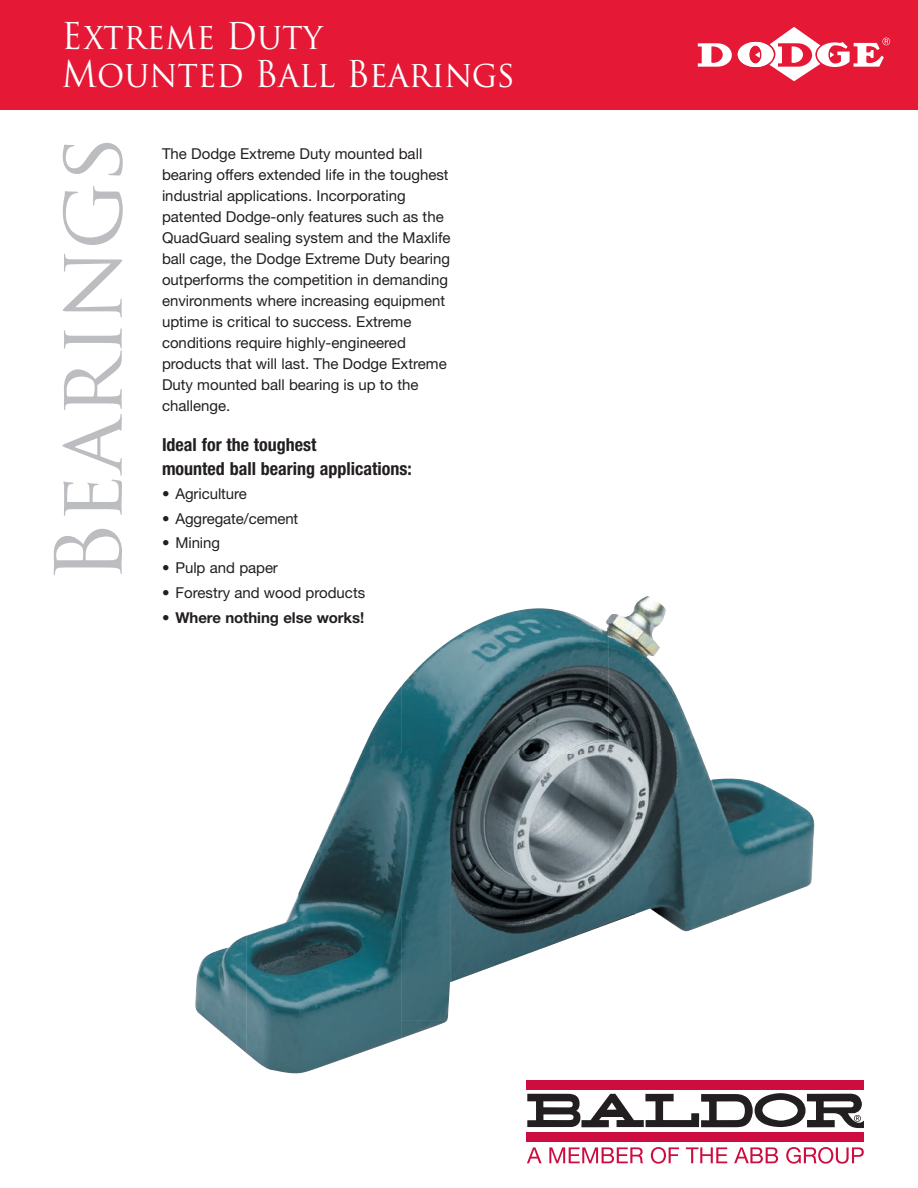
<style>
.page{position:relative;width:918px;height:1188px;background:#fff}
.page>*{position:absolute;margin:0;border:0;box-sizing:border-box;transform-origin:0 0}
.t1{font:90px "Trajan Pro";letter-spacing:-.015em;color:#bcbdc0}
.t2{font:36px/37.2px "Trajan Pro";color:#fff;scale:.94 1}
.t3{font:700 condensed 18px/24px "Helvetica Neue LT Std";color:#231f20}
.t4{font:15px/21px "Helvetica Neue LT Std";color:#231f20}
.t5{font:700 15px "Helvetica Neue LT Std";letter-spacing:-.005em;color:#231f20}
.s1{font-weight:400}
</style>
<div class="page">
<div style="left:0;top:0;width:918px;height:109px;background:#e51836"></div>
<div style="left:527px;top:1080px;width:337px;height:9px;background:#cd0d40"></div>
<div style="left:527px;top:1132px;width:337px;height:10px;background:#cd0d40"></div>
<svg style="left:527px;top:1093px;width:337px;height:36px"></svg>
<svg style="left:527px;top:1147px;width:15px;height:16px"></svg>
<svg style="left:549px;top:1147px;width:94px;height:16px"></svg>
<svg style="left:651px;top:1147px;width:28px;height:17px"></svg>
<svg style="left:686px;top:1147px;width:41px;height:16px"></svg>
<svg style="left:734px;top:1147px;width:44px;height:16px"></svg>
<svg style="left:786px;top:1147px;width:78px;height:17px"></svg>
<svg style="left:698px;top:43px;width:34px;height:24px"></svg>
<svg style="left:738px;top:27px;width:152px;height:54px"></svg>
<img style="left:402px;top:608px;width:206px;height:306px">
<img style="left:608px;top:596px;width:104px;height:318px">
<img style="left:350px;top:685px;width:52px;height:372px">
<img style="left:298px;top:778px;width:52px;height:295px">
<img style="left:712px;top:779px;width:102px;height:135px">
<img style="left:246px;top:895px;width:52px;height:178px">
<img style="left:195px;top:935px;width:52px;height:118px">
<img style="left:401px;top:914px;width:104px;height:106px">
<img style="left:505px;top:914px;width:228px;height:48px">
<img style="left:401px;top:1020px;width:46px;height:18px">
<h2 class="t2" style="left:62px;top:17px;width:484px">Extreme Duty<br>Mounted Ball Bearings</h2>
<h1 class="t1" style="left:32px;top:584px;width:451px;rotate:-90deg">Bearings</h1>
<p class="t4" style="left:162px;top:143px;width:290px">The Dodge Extreme Duty mounted ball bearing offers extended life in the toughest industrial applications. Incorporating patented Dodge-only features such as the QuadGuard sealing system and the Maxlife ball cage, the Dodge Extreme Duty bearing outperforms the competition in demanding environments where increasing equipment uptime is critical to success. Extreme conditions require highly-engineered products that will last. The Dodge Extreme Duty mounted ball bearing is up to the challenge.</p>
<p class="t3" style="left:162px;top:432px;width:251px">Ideal for the toughest<br>mounted ball bearing applications:</p>
<p class="t4" style="left:162px;top:483px;width:86px">• Agriculture</p>
<p class="t4" style="left:162px;top:508px;width:138px">• Aggregate/cement</p>
<p class="t4" style="left:162px;top:532px;width:60px">• Mining</p>
<p class="t4" style="left:162px;top:557px;width:117px">• Pulp and paper</p>
<p class="t4" style="left:162px;top:582px;width:205px">• Forestry and wood products</p>
<p class="t5" style="left:162px;top:609px;width:204px"><span class="s1">•</span> Where nothing else works!</p>
</div>
